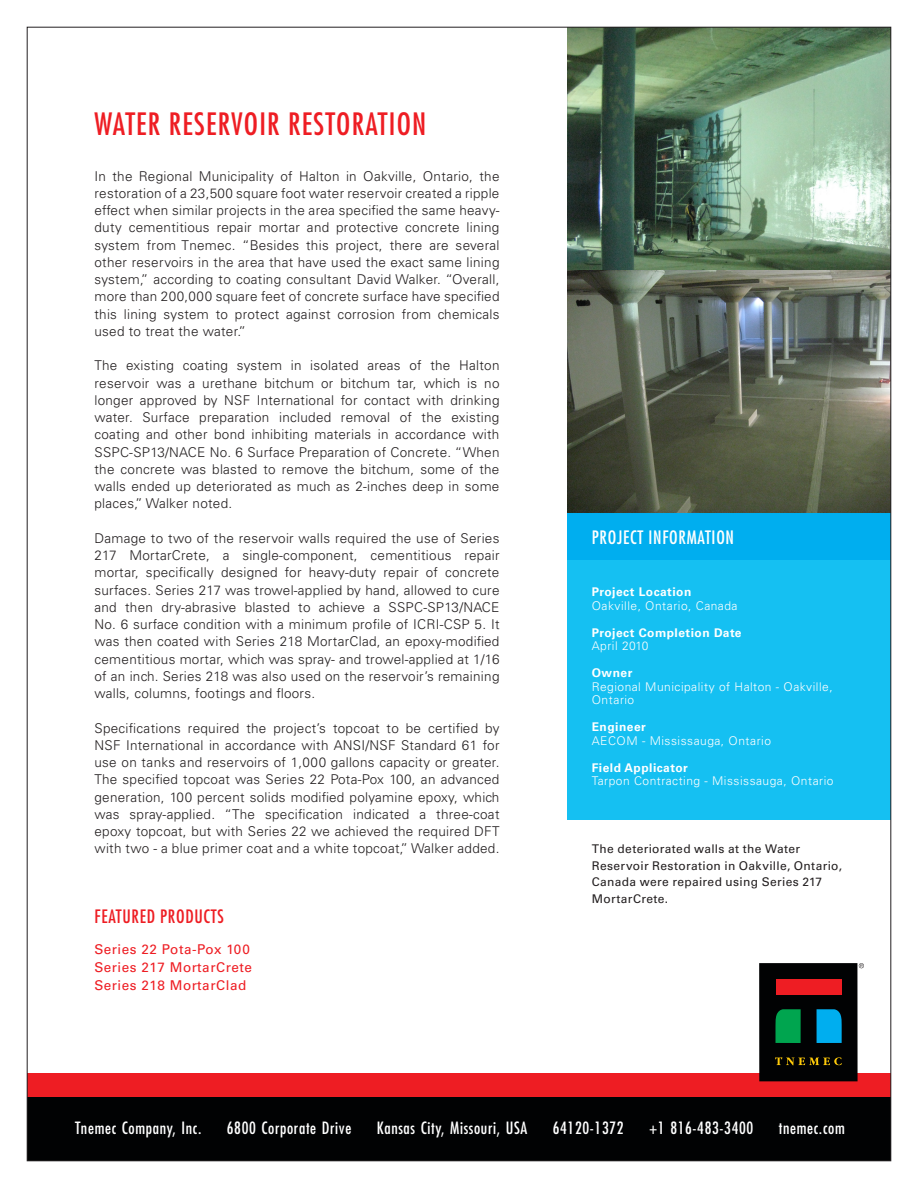
<style>
.page{position:relative;width:918px;height:1188px;background:#fff}
.page>*{position:absolute;margin:0;border:0;box-sizing:border-box;transform-origin:0 0}
.t1{font:condensed 30px "Futura Std";letter-spacing:.04em;color:#ee1d23}
.t2{font:condensed 18px "Futura Std";letter-spacing:.04em;color:#fff}
.t3{font:condensed 18px "Futura Std";letter-spacing:.04em;color:#ee1d23}
.t4{font:condensed 16.5px "Futura Std";letter-spacing:.04em;color:#fff}
.t5{font:300 13.5px/17.2px "Univers LT Std";letter-spacing:.02em;color:#231f20;text-align:justify}
.t6{font:13.5px "Univers LT Std";letter-spacing:.04em;color:#ee1d23}
.t7{font:300 12px/13.5px "Univers LT Std";letter-spacing:.04em;color:#fff}
.Body_on_White{font:12px/16.5px "Univers LT Std";letter-spacing:.025em;color:#231f20}
.t8{font:700 12px "Univers LT Std";letter-spacing:.04em;color:#fff}
</style>
<div class="page">
<div style="left:27px;top:1097px;width:864px;height:64px;background:#010203"></div>
<div style="left:27px;top:1074px;width:864px;height:23px;background:#ee1d23"></div>
<div style="left:567px;top:513px;width:324px;height:48px;background:#00aeef"></div>
<div style="left:567px;top:561px;width:324px;height:259px;background:#15c0f2"></div>
<img style="left:567px;top:270px;width:322px;height:243px">
<img style="left:567px;top:29px;width:322px;height:241px">
<div style="left:759px;top:963px;width:99px;height:118px;background:#010203"></div>
<div style="left:776px;top:979px;width:65px;height:15px;background:#ee1d23"></div>
<svg style="left:775px;top:1009px;width:26px;height:34px"></svg>
<svg style="left:817px;top:1009px;width:25px;height:34px"></svg>
<svg style="left:775px;top:1057px;width:67px;height:8px"></svg>
<svg style="left:859px;top:963px;width:5px;height:5px"></svg>
<p class="t1" style="left:94px;top:106px;width:333px">WATER RESERVOIR RESTORATION</p>
<p class="t5" style="left:94px;top:167px;width:407px">In the Regional Municipality of Halton in Oakville, Ontario, the restoration of a 23,500 square foot water reservoir created a ripple effect when similar projects in the area specified the same heavy&shy;duty cementitious repair mortar and protective concrete lining system from Tnemec. “Besides this project, there are several other reservoirs in the area that have used the exact same lining system,” according to coating consultant David Walker. “Overall, more than 200,000 square feet of concrete surface have specified this lining system to protect against corrosion from chemicals used to treat the water.”</p>
<p class="t5" style="left:94px;top:357px;width:407px">The existing coating system in isolated areas of the Halton reservoir was a urethane bitchum or bitchum tar, which is no longer approved by NSF International for contact with drinking water. Surface preparation included removal of the existing coating and other bond inhibiting materials in accordance with SSPC-SP13/NACE No. 6 Surface Preparation of Concrete. “When the concrete was blasted to remove the bitchum, some of the walls ended up deteriorated as much as 2-inches deep in some places,” Walker noted.</p>
<p class="t5" style="left:94px;top:529px;width:407px">Damage to two of the reservoir walls required the use of Series 217 MortarCrete, a single-component, cementitious repair mortar, specifically designed for heavy-duty repair of concrete surfaces. Series 217 was trowel-applied by hand, allowed to cure and then dry-abrasive blasted to achieve a SSPC-SP13/NACE No. 6 surface condition with a minimum profile of ICRI-CSP 5. It was then coated with Series 218 MortarClad, an epoxy-modified cementitious mortar, which was spray- and trowel-applied at 1/16 of an inch. Series 218 was also used on the reservoir’s remaining walls, columns, footings and floors.</p>
<p class="t5" style="left:94px;top:719px;width:407px">Specifications required the project’s topcoat to be certified by NSF International in accordance with ANSI/NSF Standard 61 for use on tanks and reservoirs of 1,000 gallons capacity or greater.<br>The specified topcoat was Series 22 Pota-Pox 100, an advanced generation, 100 percent solids modified polyamine epoxy, which was spray-applied. “The specification indicated a three-coat epoxy topcoat, but with Series 22 we achieved the required DFT with two - a blue primer coat and a white topcoat,” Walker added.</p>
<p class="t3" style="left:94px;top:906px;width:131px">FEATURED PRODUCTS</p>
<p class="t6" style="left:94px;top:941px;width:157px">Series 22 Pota-Pox 100</p>
<p class="t6" style="left:94px;top:959px;width:159px">Series 217 MortarCrete</p>
<p class="t6" style="left:94px;top:977px;width:153px">Series 218 MortarClad</p>
<p class="t2" style="left:592px;top:526px;width:144px">PROJECT INFORMATION</p>
<p class="t8" style="left:592px;top:585px;width:101px">Project Location</p>
<p class="t7" style="left:592px;top:599px;width:147px">Oakville, Ontario, Canada</p>
<p class="t8" style="left:592px;top:625px;width:151px">Project Completion Date</p>
<p class="t7" style="left:592px;top:639px;width:58px">April 2010</p>
<p class="t8" style="left:592px;top:666px;width:42px">Owner</p>
<p class="t7" style="left:592px;top:680px;width:242px">Regional Municipality of Halton - Oakville,<br>Ontario</p>
<p class="t8" style="left:592px;top:720px;width:56px">Engineer</p>
<p class="t7" style="left:592px;top:734px;width:181px">AECOM - Mississauga, Ontario</p>
<p class="t8" style="left:592px;top:760px;width:98px">Field Applicator</p>
<p class="t7" style="left:592px;top:774px;width:243px">Tarpon Contracting - Mississauga, Ontario</p>
<p class="Body_on_White" style="left:592px;top:841px;width:252px">The deteriorated walls at the Water Reservoir Restoration in Oakville, Ontario, Canada were repaired using Series 217<br>MortarCrete.</p>
<p class="t4" style="left:75px;top:1118px;width:128px">Tnemec Company, Inc.</p>
<p class="t4" style="left:227px;top:1118px;width:126px">6800 Corporate Drive</p>
<p class="t4" style="left:377px;top:1118px;width:152px">Kansas City, Missouri, USA</p>
<p class="t4" style="left:553px;top:1118px;width:72px">64120-1372</p>
<p class="t4" style="left:649px;top:1118px;width:106px">+1 816-483-3400</p>
<p class="t4" style="left:779px;top:1118px;width:68px">tnemec.com</p>
</div>
